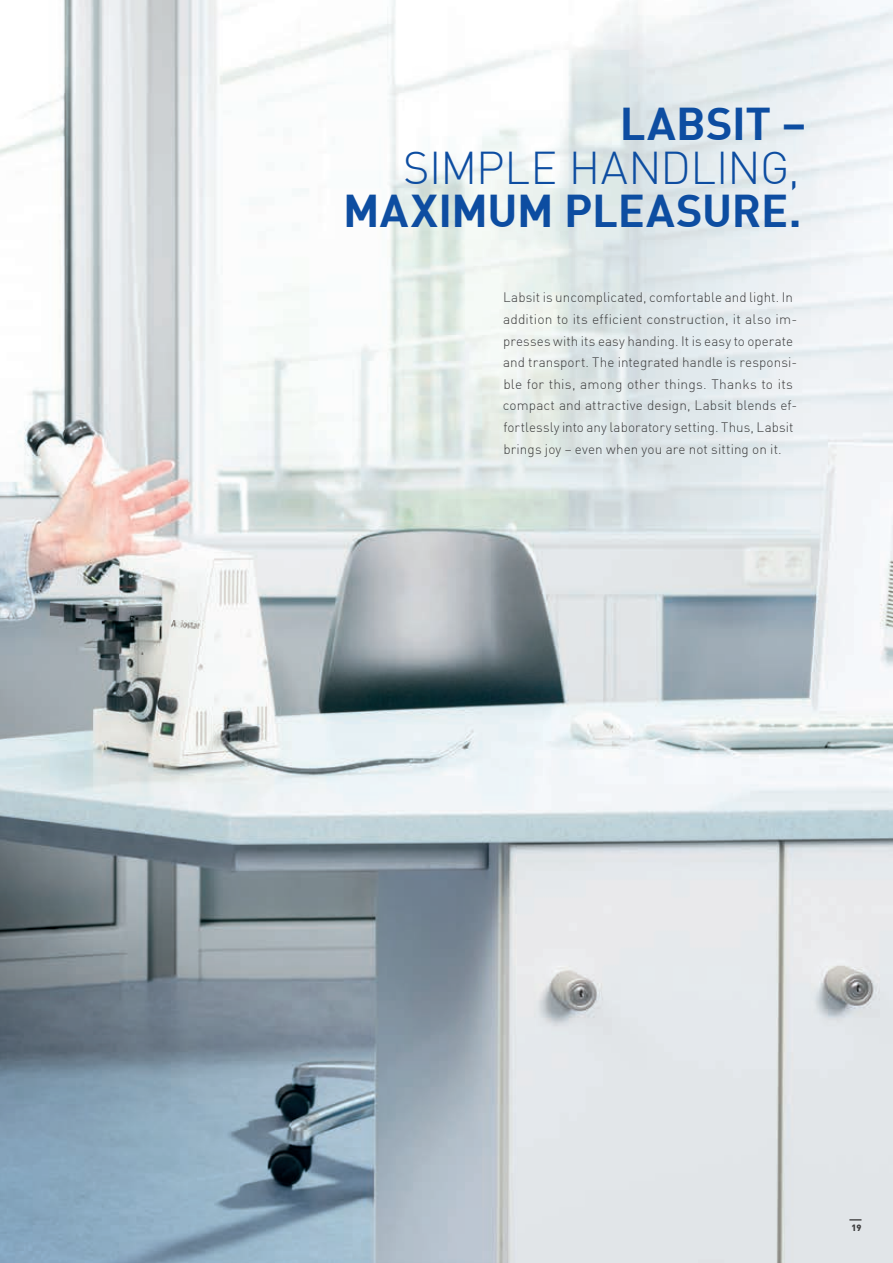
<style>
.page{position:relative;width:893px;height:1263px;background:#fff}
.page>*{position:absolute;margin:0;border:0;box-sizing:border-box;transform-origin:0 0}
.t1{font:700 45px "DIN";letter-spacing:-.005em;color:#0d4da1}
.t2{font:300 45px "DIN";letter-spacing:-.015em;color:#0d4da1}
.t3{font:300 13.5px/21.6px "DIN";letter-spacing:.005em;color:#3e3e3f}
.t4{font:900 9px "DIN";color:#3e3e3f}
</style>
<div class="page">
<img style="left:0;top:0;width:893px;height:1263px">
<svg style="left:849px;top:1219px;width:12px;height:1px"></svg>
<h1 class="t1" style="left:620px;top:95px;width:188px">LABSIT –</h1>
<h1 class="t2" style="left:403px;top:140px;width:398px">SIMPLE HANDLING,</h1>
<h1 class="t1" style="left:343px;top:181px;width:460px">MAXIMUM PLEASURE.</h1>
<p class="t3" style="left:503px;top:287px;width:296px">Labsit is uncomplicated, comfortable and light. In addition to its efficient construction, it also im&shy;presses with its easy handing. It is easy to operate and transport. The integrated handle is responsi&shy;ble for this, among other things. Thanks to its compact and attractive design, Labsit blends ef&shy;fortlessly into any laboratory setting. Thus, Labsit brings joy – even when you are not sitting on it.</p>
<p class="t4" style="left:851px;top:1221px;width:12px">19</p>
</div>
